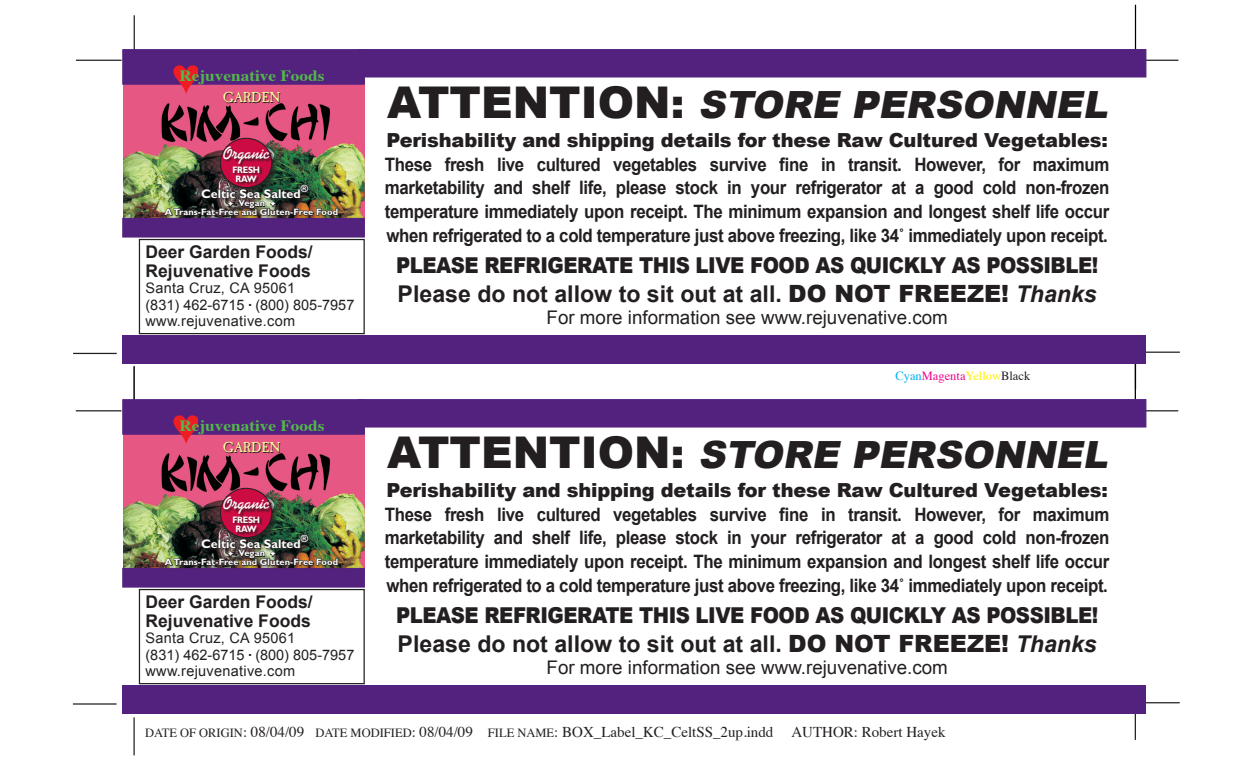
<style>
.page{position:relative;width:1260px;height:765px;background:#fff}
.page>*{position:absolute;margin:0;border:0;box-sizing:border-box;transform-origin:0 0}
.t1{font:italic 900 37.5px "Arial";color:#231f20}
.t2{font:700 23.12px "Arial";color:#231f20}
.t3{font:900 21.88px "Arial";letter-spacing:-.025em;color:#231f20;scale:.9 1}
.t4{font:700 19.62px "Swing";color:#fff;scale:.91 1}
.t5{font:900 19.38px "Arial";letter-spacing:-.01em;color:#231f20}
.t6{font:18.75px "Arial";color:#231f20}
.t7{font:700 18.5px/23.8px "Arial";letter-spacing:-.02em;color:#231f20;text-align:justify;scale:.91 1}
.t8{font:700 17.5px/18.8px "Arial";color:#231f20}
.t9{font:700 15.62px "Times";color:#51b948;scale:1.1 1}
.t10{font:15px "Times";color:#231f20}
.t11{font:15px "Caslon Ant T";color:#231f20;scale:1.1 1}
.t12{font:14.5px/16.2px "Arial";letter-spacing:.02em;color:#231f20}
.t13{font:700 12.5px "Gill Sans";color:#fff}
.t14{font:12.5px "Times";color:#ed028c}
.t15{font:700 10px "Gill Sans";color:#fff}
.t16{font:700 9.38px/9.2px "Gill Sans";letter-spacing:-.03em;color:#fff;text-align:center;scale:.91 1}
.t17{font:700 9.25px "Gill Sans";letter-spacing:.01em;color:#fff}
.s1{font-style:normal;font-size:43.75px}
.s2{font-style:normal;font-size:41.25px}
.s3{font-weight:900;font-size:23.75px}
.s4{font-style:italic}
.s5{color:#00aeef}
.s6{color:#fff101}
.s7{color:#231f20}
.s8{font-size:12.5px}
</style>
<div class="page">
<hr style="left:1135px;top:5px;width:1px;height:48px;background:#000">
<hr style="left:1142px;top:352px;width:38px;height:1px;background:#231f20">
<hr style="left:1141px;top:60px;width:37px;height:1px;background:#231f20">
<hr style="left:134px;top:15px;width:1px;height:38px;background:#231f20">
<hr style="left:76px;top:60px;width:46px;height:1px;background:#231f20">
<hr style="left:73px;top:353px;width:44px;height:1px;background:#231f20">
<hr style="left:1135px;top:355px;width:1px;height:49px;background:#000">
<hr style="left:1135px;top:710px;width:1px;height:30px;background:#231f20">
<hr style="left:1142px;top:702px;width:38px;height:1px;background:#231f20">
<hr style="left:1140px;top:410px;width:38px;height:1px;background:#231f20">
<hr style="left:133px;top:366px;width:2px;height:38px;background:#231f20">
<hr style="left:76px;top:410px;width:45px;height:1px;background:#231f20">
<hr style="left:73px;top:703px;width:44px;height:2px;background:#231f20">
<hr style="left:133px;top:717px;width:2px;height:38px;background:#231f20">
<img style="left:123px;top:85px;width:242px;height:133px">
<div style="left:122px;top:335px;width:1024px;height:29px;background:#53227f"></div>
<div style="left:122px;top:49px;width:243px;height:36px;background:#53227f;border:1px solid #53227f"></div>
<div style="left:358px;top:49px;width:788px;height:28px;background:#53227f"></div>
<div style="left:122px;top:218px;width:243px;height:19px;background:#53227f"></div>
<img style="left:173px;top:65px;width:25px;height:28px">
<div style="left:220px;top:138px;width:60px;height:57px;background:#231f20;opacity:.75"></div>
<svg style="left:220px;top:138px;width:52px;height:50px"></svg>
<div style="left:220px;top:138px;width:52px;height:50px;border:1px solid #231f20;border-radius:50%"></div>
<div style="left:233px;top:166px;width:30px;height:19px;background:#231f20;opacity:.75"></div>
<div style="left:224px;top:147px;width:48px;height:20px;background:#231f20;opacity:.75"></div>
<div style="left:163px;top:208px;width:179px;height:12px;background:#231f20;opacity:.54"></div>
<div style="left:200px;top:183px;width:112px;height:20px;background:#231f20;opacity:.54"></div>
<div style="left:139px;top:239px;width:226px;height:95px;border:1px solid #231f20"></div>
<img style="left:123px;top:435px;width:242px;height:133px">
<div style="left:122px;top:686px;width:1024px;height:28px;background:#53227f"></div>
<div style="left:122px;top:399px;width:243px;height:36px;background:#53227f;border:1px solid #53227f"></div>
<div style="left:358px;top:399px;width:788px;height:28px;background:#53227f"></div>
<div style="left:122px;top:568px;width:243px;height:19px;background:#53227f"></div>
<img style="left:173px;top:416px;width:25px;height:27px">
<div style="left:220px;top:488px;width:60px;height:57px;background:#231f20;opacity:.75"></div>
<svg style="left:220px;top:488px;width:52px;height:50px"></svg>
<div style="left:220px;top:488px;width:52px;height:50px;border:1px solid #231f20;border-radius:50%"></div>
<div style="left:233px;top:516px;width:30px;height:19px;background:#231f20;opacity:.75"></div>
<div style="left:224px;top:497px;width:48px;height:21px;background:#231f20;opacity:.75"></div>
<div style="left:163px;top:558px;width:179px;height:12px;background:#231f20;opacity:.54"></div>
<div style="left:200px;top:533px;width:112px;height:20px;background:#231f20;opacity:.54"></div>
<div style="left:139px;top:589px;width:226px;height:95px;border:1px solid #231f20"></div>
<img style="left:164px;top:184px;width:174px;height:32px">
<img style="left:164px;top:534px;width:174px;height:32px">
<p class="t9" style="left:179px;top:61px;width:133px">Rejuvenative Foods</p>
<p class="t11" style="left:223px;top:90px;width:54px">GARDEN</p>
<p class="t4" style="left:223px;top:141px;width:52px">Organic</p>
<p class="t16" style="left:232px;top:165px;width:32px">FRESH<br>RAW</p>
<p class="t15" style="left:301px;top:183px;width:9px">®</p>
<p class="t13" style="left:201px;top:186px;width:101px">Celtic Sea Salted</p>
<p class="t17" style="left:239px;top:198px;width:28px">Vegan</p>
<p class="t17" style="left:165px;top:206px;width:175px">A Trans-Fat-Free and Gluten-Free Food</p>
<p class="t8" style="left:145px;top:243px;width:169px">Deer Garden Foods/<br>Rejuvenative Foods</p>
<p class="t12" style="left:145px;top:280px;width:210px">Santa Cruz, CA 95061<br>(831) 462-6715 <sup>.</sup> (800) 805-7957 www.rejuvenative.com</p>
<p class="t9" style="left:179px;top:411px;width:133px">Rejuvenative Foods</p>
<p class="t11" style="left:223px;top:440px;width:54px">GARDEN</p>
<p class="t4" style="left:223px;top:491px;width:52px">Organic</p>
<p class="t16" style="left:232px;top:515px;width:32px">FRESH<br>RAW</p>
<p class="t15" style="left:301px;top:533px;width:9px">®</p>
<p class="t13" style="left:201px;top:536px;width:101px">Celtic Sea Salted</p>
<p class="t17" style="left:239px;top:548px;width:28px">Vegan</p>
<p class="t17" style="left:165px;top:557px;width:175px">A Trans-Fat-Free and Gluten-Free Food</p>
<p class="t8" style="left:145px;top:593px;width:169px">Deer Garden Foods/<br>Rejuvenative Foods</p>
<p class="t12" style="left:145px;top:630px;width:210px">Santa Cruz, CA 95061<br>(831) 462-6715 <sup>.</sup> (800) 805-7957 www.rejuvenative.com</p>
<h1 class="t1" style="left:387px;top:77px;width:731px"><span class="s1">AT T E N T I O N</span> <span class="s2">:</span> STORE PERSONNEL</h1>
<p class="t5" style="left:387px;top:126px;width:723px">Perishability and shipping details for these Raw Cultured Vegetables:</p>
<p class="t7" style="left:385px;top:153px;width:798px">These fresh live cultured vegetables survive fine in transit. However, for maximum marketability and shelf life, please stock in your refrigerator at a good cold non-frozen temperature immediately upon receipt. The minimum expansion and longest shelf life occur when refrigerated to a cold temperature just above freezing, like 34˚ immediately upon receipt.</p>
<p class="t3" style="left:396px;top:249px;width:782px">PLEASE REFRIGERATE THIS LIVE FOOD AS QUICKLY AS POSSIBLE!</p>
<p class="t2" style="left:398px;top:278px;width:701px">Please do not allow to sit out at all. <span class="s3">DO NOT FREEZE!</span> <span class="s4">Thanks</span></p>
<p class="t6" style="left:547px;top:305px;width:403px">For more information see www.rejuvenative.com</p>
<p class="t14" style="left:895px;top:364px;width:136px"><span class="s5">Cyan</span>Magenta<span class="s6">Yellow</span><span class="s7">Black</span></p>
<h1 class="t1" style="left:387px;top:427px;width:731px"><span class="s1">AT T E N T I O N</span> <span class="s2">:</span> STORE PERSONNEL</h1>
<p class="t5" style="left:387px;top:476px;width:723px">Perishability and shipping details for these Raw Cultured Vegetables:</p>
<p class="t7" style="left:385px;top:503px;width:798px">These fresh live cultured vegetables survive fine in transit. However, for maximum marketability and shelf life, please stock in your refrigerator at a good cold non-frozen temperature immediately upon receipt. The minimum expansion and longest shelf life occur when refrigerated to a cold temperature just above freezing, like 34˚ immediately upon receipt.</p>
<p class="t3" style="left:396px;top:599px;width:782px">PLEASE REFRIGERATE THIS LIVE FOOD AS QUICKLY AS POSSIBLE!</p>
<p class="t2" style="left:398px;top:628px;width:701px">Please do not allow to sit out at all. <span class="s3">DO NOT FREEZE!</span> <span class="s4">Thanks</span></p>
<p class="t6" style="left:547px;top:655px;width:403px">For more information see www.rejuvenative.com</p>
<p class="t10" style="left:145px;top:718px;width:802px"><span class="s8">DATE of Origin</span>: 08/04/09 <span class="s8">DATE modified</span> : 08/04/09 <span class="s8">FILE NAME</span>: BOX_Label_KC_CeltSS_2up.indd AUTHOR : Robert Hayek</p>
</div>
